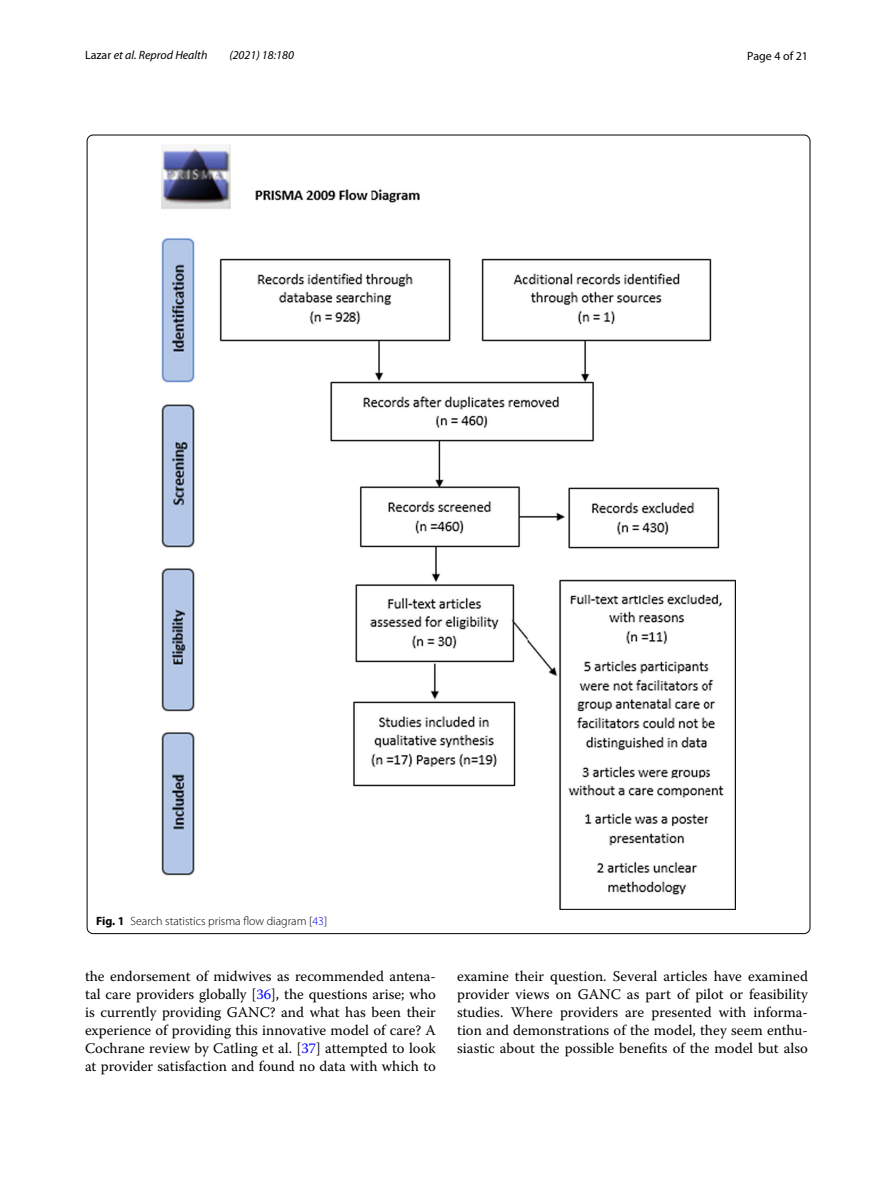
<style>
.page{position:relative;width:893px;height:1187px;background:#fff}
.page>*{position:absolute;margin:0;border:0;box-sizing:border-box;transform-origin:0 0}
.t1{font:14.7px/18px "Warnock Pro";color:#000;text-align:justify}
.t2{font:300 12px "Myriad Pro";color:#000}
.t3{font:italic 12px "Myriad Pro";color:#000}
.t4{font:12px "Myriad Pro";color:#000}
.s1{font-style:normal}
.s2{font-weight:700}
.s3{color:#00f}
</style>
<div class="page">
<img style="left:162px;top:144px;width:574px;height:765px">
<p class="t3" style="left:85px;top:48px;width:124px"><span class="s1">Lazar</span> et al. Reprod Health</p>
<p class="t3" style="left:229px;top:48px;width:66px">(2021) 18:180</p>
<p class="t4" style="left:747px;top:48px;width:62px">Page 4 of 21</p>
<p class="t2" style="left:96px;top:913px;width:233px"><span class="s2">Fig. 1</span> Search statistics prisma flow diagram [<span class="s3">43</span>]</p>
<p class="t1" style="left:85px;top:966px;width:352px">the endorsement of midwives as recommended antena&shy;tal care providers globally [<span class="s3">36</span>], the questions arise; who is currently providing GANC? and what has been their experience of providing this innovative model of care? A Cochrane review by Catling et al. [<span class="s3">37</span>] attempted to look at provider satisfaction and found no data with which to</p>
<p class="t1" style="left:457px;top:966px;width:352px">examine their question. Several articles have examined provider views on GANC as part of pilot or feasibility studies. Where providers are presented with informa&shy;tion and demonstrations of the model, they seem enthu&shy;siastic about the possible benefits of the model but also</p>
</div>
